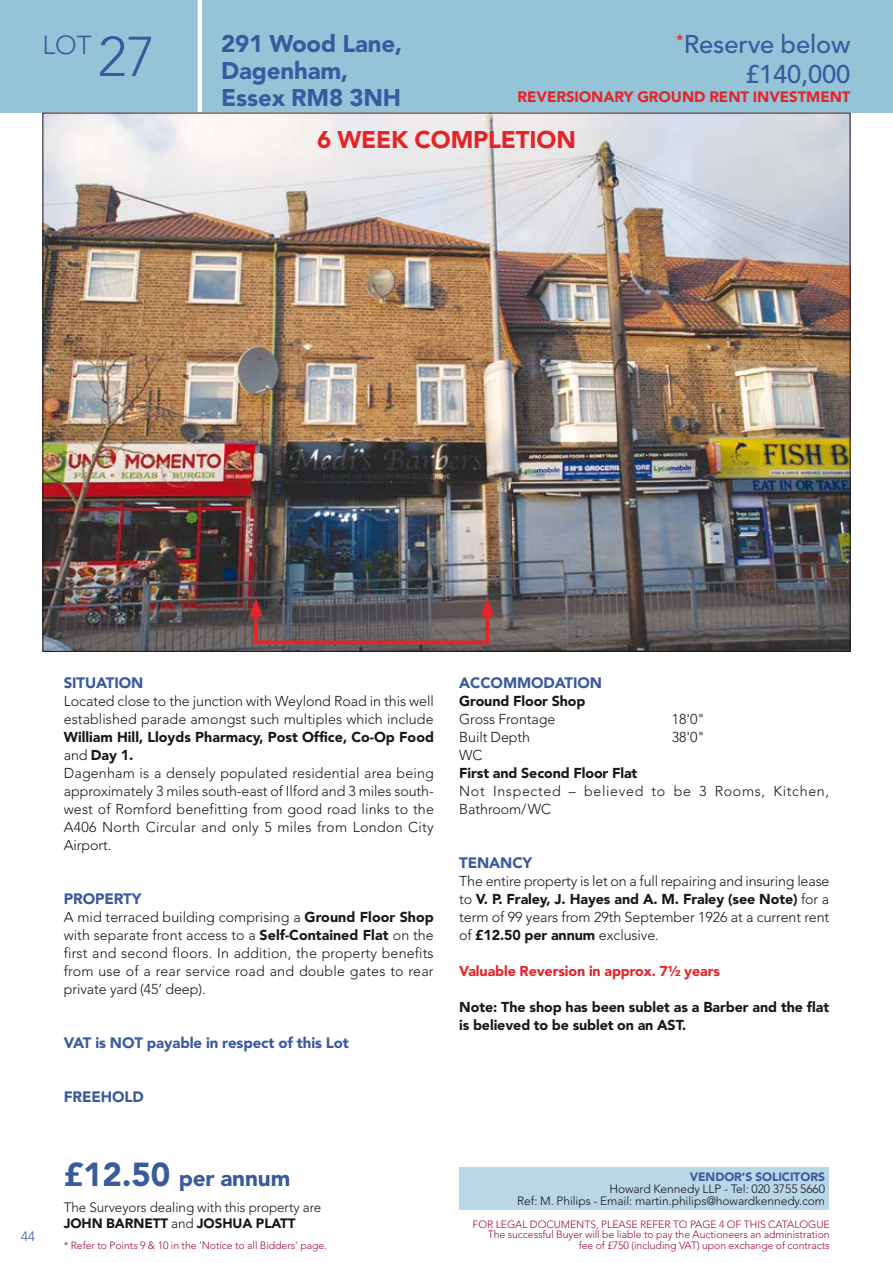
<style>
.page{position:relative;width:893px;height:1263px;background:#fff}
.page>*{position:absolute;margin:0;border:0;box-sizing:border-box;transform-origin:0 0}
.t1{font:300 25.8px "Avenir LT Std";color:#395a9d}
.t2{font:500 25.5px/29.2px "Avenir LT Std";letter-spacing:-.005em;color:#395a9d;text-align:right}
.t3{font:900 24px/27px "Avenir LT Std";letter-spacing:-.005em;color:#395a9d}
.t4{font:900 24px "Avenir LT Std";letter-spacing:-.005em;color:#e42528}
.t5{font:900 22.5px "Avenir LT Std";letter-spacing:-.005em;color:#395a9d}
.t6{font:900 15px "Avenir LT Std";letter-spacing:-.005em;color:#395a9d}
.t7{font:900 15px "Avenir LT Std";letter-spacing:-.005em;color:#e42528}
.t8{font:300 14.25px/18px "Avenir LT Std";letter-spacing:.005em;color:#1a171c}
.t9{font:900 14.25px/18px "Avenir LT Std";letter-spacing:-.005em;color:#1a171c}
.t10{font:300 14.25px/18px "Avenir LT Std";letter-spacing:.045em;color:#1a171c}
.t11{font:900 14.25px "Avenir LT Std";letter-spacing:-.005em;color:#e42528}
.t12{font:300 13.5px/16.5px "Avenir LT Std";letter-spacing:-.005em;color:#1a171c}
.t13{font:300 13.5px "Avenir LT Std";color:#395a9d}
.t14{font:300 12px/12px "Avenir LT Std";letter-spacing:-.005em;color:#1a171c;text-align:right}
.t15{font:900 12px "Avenir LT Std";letter-spacing:-.005em;color:#395a9d}
.t16{font:300 10.5px/10.5px "Avenir LT Std";letter-spacing:-.005em;color:#a00f3b;text-align:right}
.s1{font-size:55.5px}
.s2{font-weight:900}
.s3{font-size:33px}
</style>
<div class="page">
<div style="left:0;top:0;width:893px;height:113px;background:#95c4d9"></div>
<hr style="left:198px;top:0;width:4px;height:113px;background:#fff">
<img style="left:45px;top:115px;width:803px;height:535px">
<div style="left:459px;top:1167px;width:370px;height:43px;background:#b9d7e7"></div>
<div style="left:254px;top:607px;width:235px;height:37px;border:4px solid #e42528"></div>
<svg style="left:249px;top:598px;width:14px;height:18px"></svg>
<svg style="left:481px;top:598px;width:13px;height:18px"></svg>
<h1 class="t1" style="left:43px;top:30px;width:114px">LOT <span class="s1">27</span></h1>
<h3 class="t3" style="left:221px;top:30px;width:183px">291 Wood Lane,<br>Dagenham,<br>Essex RM8 3NH</h3>
<h2 class="t2" style="left:676px;top:30px;width:176px"><sup>*</sup>Reserve below £140,000</h2>
<p class="t7" style="left:518px;top:88px;width:334px">REVERSIONARY GROUND RENT INVESTMENT</p>
<h3 class="t4" style="left:317px;top:125px;width:260px">6 WEEK COMPLETION</h3>
<p class="t13" style="left:21px;top:1229px;width:15px">44</p>
<p class="t6" style="left:64px;top:673px;width:81px">SITUATION</p>
<p class="t8" style="left:64px;top:692px;width:372px">Located close to the junction with Weylond Road in this well established parade amongst such multiples which include</p>
<p class="t8" style="left:64px;top:728px;width:372px"><span class="s2">William Hill, Lloyds Pharmacy, Post Office, Co-Op Food </span>and <span class="s2">Day 1.<br></span>Dagenham is a densely populated residential area being approximately 3 miles south-east of Ilford and 3 miles south&shy;west of Romford benefitting from good road links to the A406 North Circular and only 5 miles from London City Airport.</p>
<p class="t6" style="left:64px;top:889px;width:79px">PROPERTY</p>
<p class="t8" style="left:64px;top:908px;width:371px;text-align:justify">A mid terraced building comprising a <span class="s2">Ground Floor Shop </span>with separate front access to a <span class="s2">Self-Contained Flat</span> on the first and second floors. In addition, the property benefits from use of a rear service road and double gates to rear private yard (45’ deep).</p>
<p class="t6" style="left:64px;top:1033px;width:287px">VAT is NOT payable in respect of this Lot</p>
<p class="t6" style="left:64px;top:1087px;width:82px">FREEHOLD</p>
<p class="t6" style="left:459px;top:673px;width:144px">ACCOMMODATION</p>
<p class="t9" style="left:459px;top:692px;width:128px">Ground Floor Shop</p>
<p class="t8" style="left:459px;top:710px;width:98px">Gross Frontage</p>
<p class="t8" style="left:672px;top:710px;width:35px">18'0"</p>
<p class="t8" style="left:459px;top:728px;width:72px">Built Depth</p>
<p class="t8" style="left:672px;top:728px;width:35px">38'0"</p>
<p class="t8" style="left:459px;top:746px;width:25px">WC</p>
<p class="t9" style="left:459px;top:764px;width:180px">First and Second Floor Flat</p>
<p class="t10" style="left:459px;top:782px;width:371px">Not Inspected – believed to be 3 Rooms, Kitchen,<br>Bathroom/ WC</p>
<p class="t6" style="left:459px;top:853px;width:75px">TENANCY</p>
<p class="t8" style="left:459px;top:872px;width:372px;text-align:justify">The entire property is let on a full repairing and insuring lease to <span class="s2">V. P. Fraley, J. Hayes and A. M. Fraley (see Note)</span> for a term of 99 years from 29th September 1926 at a current rent of <span class="s2">£12.50 per annum</span> exclusive.</p>
<p class="t11" style="left:459px;top:962px;width:262px">Valuable Reversion in approx. 7½ years</p>
<p class="t9" style="left:459px;top:998px;width:371px">Note: The shop has been sublet as a Barber and the flat is believed to be sublet on an AST.</p>
<h3 class="t5" style="left:64px;top:1164px;width:228px"><span class="s3">£12.50</span> per annum</h3>
<p class="t15" style="left:690px;top:1169px;width:137px">VENDOR’S SOLICITORS</p>
<p class="t14" style="left:517px;top:1182px;width:309px">Howard Kennedy LLP - Tel: 020 3755 5660<br>Ref: M. Philips - Email: martin.philips@howardkennedy.com</p>
<p class="t12" style="left:64px;top:1199px;width:259px">The Surveyors dealing with this property are<br><span class="s2">JOHN BARNETT</span> and <span class="s2">JOSHUA PLATT</span></p>
<p class="t16" style="left:473px;top:1219px;width:359px">FOR LEGAL DOCUMENTS, PLEASE REFER TO PAGE 4 OF THIS CATALOGUE<br>The successful Buyer will be liable to pay the Auctioneers an administration fee of £750 (including VAT) upon exchange of contracts</p>
<p class="t16" style="left:64px;top:1240px;width:265px">* Refer to Points 9 &amp; 10 in the ‘Notice to all Bidders’ page.</p>
</div>
